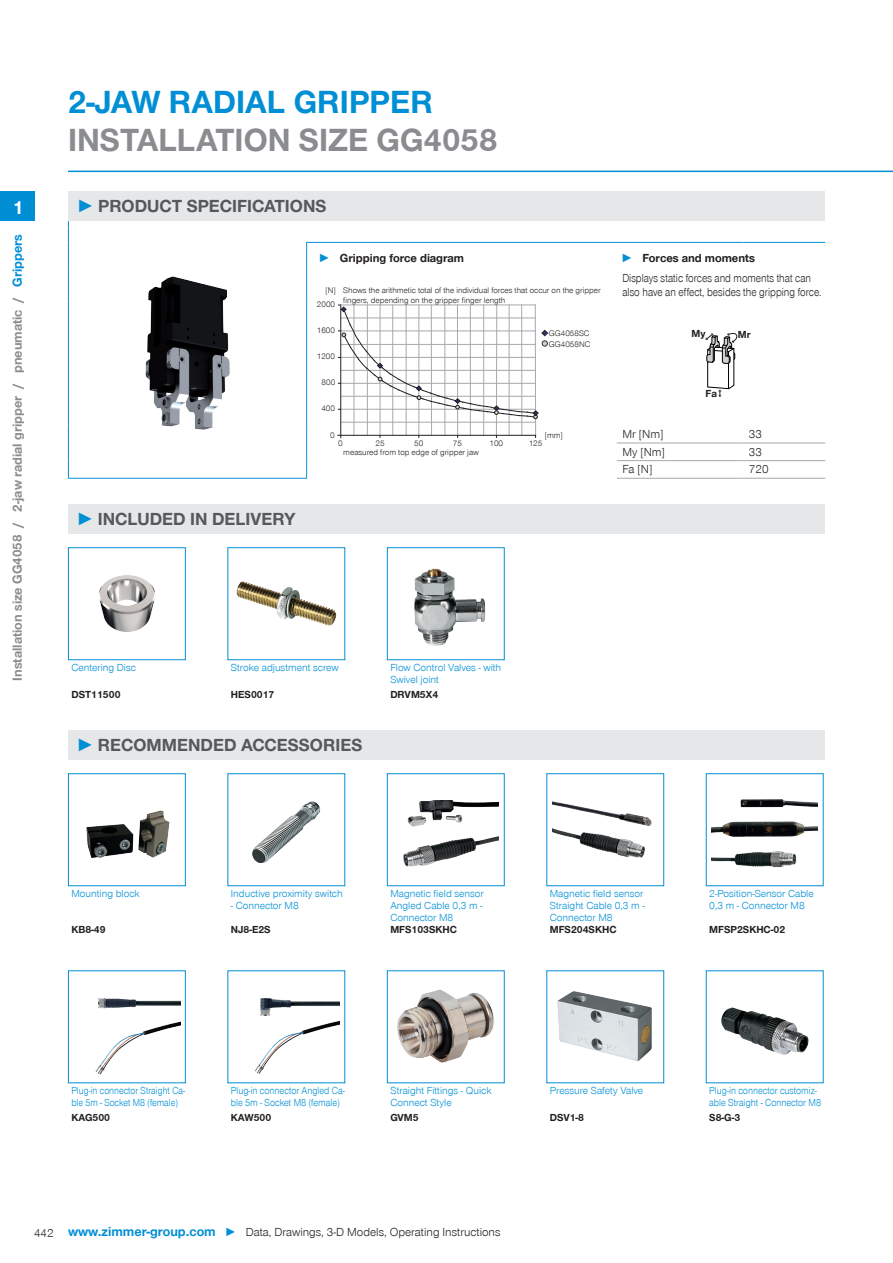
<style>
.page{position:relative;width:893px;height:1263px;background:#fff}
.page>*{position:absolute;margin:0;border:0;box-sizing:border-box;transform-origin:0 0}
.CB_AF_Headline_22_25{font:700 33px/37.5px "Zimmer Group Sans Global";color:#8a8c8f}
.CB_AF_Registerzahl{font:700 19.5px "Zimmer Group Sans";color:#fff}
.t1{font:700 18px "Zimmer Group Sans Global";color:#57585a}
.CB_AF_Inhaltsverzeic{font:700 13.5px "Zimmer Group Sans Global";color:#8a8c8f}
.CB_AF_Tabellentext_B{font:300 12px/13.5px "Zimmer Group Sans Global";color:#231f20;scale:.86 1}
.CB_AF_Seitenzahl_lin{font:300 12px "Zimmer Group Sans Global";color:#231f20}
.t2{font:700 12px "Zimmer Group Sans Global";color:#231f20}
.CB_AF_Tabellentext_B-2{font:300 12px "Zimmer Group Sans Global";color:#231f20}
.CB_AF_Text_7{font:300 10.5px/12px "Zimmer Group Sans Global";color:#008fd5}
.CB_AF_Text_7-2{font:300 10.5px/12px "Zimmer Group Sans Global";color:#008fd5;scale:.89 1}
.CB_AF_Text_7-3{font:700 10.5px "Zimmer Group Sans Global";color:#231f20}
.CB_AF_Text_7-4{font:300 10.5px/12px "Zimmer Group Sans Global";color:#008fd5;scale:.87 1}
.t3{font:700 10.5px "Zimmer Group Sans";color:#231f20}
.t4{font:300 8.4px/10.5px "Zimmer Group Sans Global";color:#231f20}
.s1{color:#008fd5}
.s2{font-family:"Zimmer Group Sans";color:#008fd5}
.s3{font-weight:700;font-size:13.5px;color:#008fd5}
</style>
<div class="page">
<hr style="left:68px;top:171px;width:825px;height:1px;background:#008fd5">
<div style="left:0;top:191px;width:34px;height:30px;background:#008fd5"></div>
<div style="left:68px;top:191px;width:757px;height:30px;background:#e6e7e9"></div>
<hr style="left:68px;top:478px;width:239px;height:1px;background:#008fd5">
<hr style="left:306px;top:242px;width:311px;height:1px;background:#008fd5">
<hr style="left:617px;top:242px;width:126px;height:1px;background:#008fd5">
<hr style="left:743px;top:242px;width:82px;height:1px;background:#008fd5">
<hr style="left:617px;top:443px;width:126px;height:1px;background:#a8a9ad">
<hr style="left:743px;top:443px;width:82px;height:1px;background:#a8a9ad">
<hr style="left:617px;top:460px;width:126px;height:1px;background:#a8a9ad">
<hr style="left:743px;top:460px;width:82px;height:1px;background:#a8a9ad">
<svg style="left:306px;top:243px;width:1px;height:27px"></svg>
<hr style="left:68px;top:270px;width:1px;height:32px;background:#008fd5">
<hr style="left:306px;top:270px;width:1px;height:32px;background:#008fd5">
<hr style="left:68px;top:302px;width:1px;height:123px;background:#008fd5">
<hr style="left:306px;top:302px;width:1px;height:123px;background:#008fd5">
<svg style="left:68px;top:425px;width:1px;height:53px"></svg>
<svg style="left:306px;top:425px;width:1px;height:53px"></svg>
<svg style="left:68px;top:221px;width:1px;height:49px"></svg>
<hr style="left:617px;top:478px;width:126px;height:1px;background:#a8a9ad">
<hr style="left:743px;top:478px;width:82px;height:1px;background:#a8a9ad">
<img style="left:146px;top:277px;width:83px;height:152px">
<hr style="left:535px;top:305px;width:1px;height:131px;background:#a8a9ad">
<hr style="left:341px;top:422px;width:195px;height:1px;background:#a8a9ad">
<hr style="left:354px;top:305px;width:1px;height:130px;background:#a8a9ad">
<hr style="left:367px;top:305px;width:1px;height:130px;background:#a8a9ad">
<hr style="left:380px;top:305px;width:1px;height:130px;background:#a8a9ad">
<hr style="left:406px;top:305px;width:1px;height:130px;background:#a8a9ad">
<hr style="left:419px;top:305px;width:1px;height:130px;background:#a8a9ad">
<hr style="left:431px;top:305px;width:1px;height:130px;background:#a8a9ad">
<hr style="left:457px;top:305px;width:1px;height:130px;background:#a8a9ad">
<hr style="left:470px;top:305px;width:1px;height:130px;background:#a8a9ad">
<hr style="left:483px;top:305px;width:1px;height:130px;background:#a8a9ad">
<hr style="left:509px;top:305px;width:1px;height:130px;background:#a8a9ad">
<hr style="left:521px;top:305px;width:1px;height:130px;background:#a8a9ad">
<hr style="left:392px;top:305px;width:1px;height:130px;background:#a8a9ad">
<hr style="left:445px;top:305px;width:1px;height:130px;background:#a8a9ad">
<hr style="left:496px;top:305px;width:1px;height:130px;background:#a8a9ad">
<hr style="left:338px;top:435px;width:198px;height:1px;background:#231f20">
<hr style="left:340px;top:305px;width:1px;height:133px;background:#231f20">
<svg style="left:338px;top:305px;width:210px;height:114px"></svg>
<svg style="left:705px;top:332px;width:33px;height:65px"></svg>
<div style="left:68px;top:730px;width:757px;height:30px;background:#e6e7e9"></div>
<svg style="left:68px;top:773px;width:118px;height:113px"></svg>
<svg style="left:227px;top:773px;width:119px;height:113px"></svg>
<svg style="left:387px;top:773px;width:118px;height:113px"></svg>
<svg style="left:546px;top:773px;width:118px;height:113px"></svg>
<svg style="left:705px;top:773px;width:119px;height:113px"></svg>
<svg style="left:68px;top:970px;width:118px;height:113px"></svg>
<svg style="left:227px;top:970px;width:119px;height:113px"></svg>
<svg style="left:387px;top:970px;width:118px;height:113px"></svg>
<svg style="left:546px;top:970px;width:118px;height:113px"></svg>
<svg style="left:705px;top:970px;width:119px;height:113px"></svg>
<div style="left:68px;top:504px;width:757px;height:30px;background:#e6e7e9"></div>
<svg style="left:68px;top:547px;width:118px;height:113px"></svg>
<svg style="left:227px;top:547px;width:119px;height:113px"></svg>
<svg style="left:387px;top:547px;width:118px;height:113px"></svg>
<p class="CB_AF_Registerzahl" style="left:13px;top:195px;width:12px">1</p>
<p class="CB_AF_Inhaltsverzeic" style="left:9px;top:681px;width:448px;rotate:-90deg">Installation size GG4058 / 2-jaw radial gripper / pneumatic / <span class="s1">Grippers</span></p>
<p class="CB_AF_Headline_22_25" style="left:68px;top:83px;width:431px"><span class="s1">2-JAW RADIAL GRIPPER<br></span>INSTALLATION SIZE GG4058</p>
<p class="t1" style="left:77px;top:195px;width:251px"><span class="s2">►</span> PRODUCT SPECIFICATIONS</p>
<p class="t2" style="left:319px;top:250px;width:147px"><span class="s1">►</span> Gripping force diagram</p>
<p class="t2" style="left:621px;top:250px;width:135px"><span class="s2">►</span> Forces and moments</p>
<p class="t4" style="left:326px;top:285px;width:12px">[N]</p>
<p class="CB_AF_Tabellentext_B" style="left:622px;top:271px;width:233px">Displays static forces and moments that can also have an effect, besides the gripping force.</p>
<p class="t4" style="left:343px;top:285px;width:259px;line-height:10.1px">Shows the arithmetic total of the individual forces that occur on the gripper fingers, depending on the gripper finger length</p>
<p class="t4" style="left:317px;top:299px;width:20px">2000</p>
<p class="t1" style="left:77px;top:508px;width:220px"><span class="s2">►</span> INCLUDED IN DELIVERY</p>
<p class="t4" style="left:317px;top:325px;width:20px">1600</p>
<p class="t4" style="left:317px;top:351px;width:20px">1200</p>
<p class="t4" style="left:322px;top:377px;width:15px">800</p>
<p class="t4" style="left:321px;top:403px;width:15px">400</p>
<p class="t4" style="left:330px;top:429px;width:6px">0</p>
<p class="t4" style="left:338px;top:438px;width:6px">0</p>
<p class="t4" style="left:549px;top:328px;width:43px">GG4058SC<br>GG4058NC</p>
<p class="t4" style="left:545px;top:430px;width:20px">[mm]</p>
<p class="t4" style="left:489px;top:438px;width:15px">100</p>
<p class="t4" style="left:375px;top:438px;width:11px">25</p>
<p class="t4" style="left:414px;top:438px;width:11px">50</p>
<p class="t4" style="left:453px;top:438px;width:11px">75</p>
<p class="t4" style="left:529px;top:438px;width:15px">125</p>
<p class="t4" style="left:343px;top:447px;width:137px">measured from top edge of gripper jaw</p>
<p class="t3" style="left:691px;top:327px;width:16px">My</p>
<p class="t3" style="left:738px;top:327px;width:14px">Mr</p>
<p class="t3" style="left:705px;top:386px;width:13px">Fa</p>
<p class="CB_AF_Tabellentext_B-2" style="left:622px;top:427px;width:43px">Mr [Nm]</p>
<p class="CB_AF_Tabellentext_B-2" style="left:749px;top:427px;width:15px">33</p>
<p class="CB_AF_Tabellentext_B-2" style="left:622px;top:445px;width:44px">My [Nm]</p>
<p class="CB_AF_Tabellentext_B-2" style="left:749px;top:445px;width:15px">33</p>
<p class="CB_AF_Tabellentext_B-2" style="left:622px;top:462px;width:32px">Fa [N]</p>
<p class="CB_AF_Tabellentext_B-2" style="left:749px;top:462px;width:21px">720</p>
<p class="CB_AF_Text_7" style="left:71px;top:662px;width:66px">Centering Disc</p>
<p class="CB_AF_Text_7" style="left:231px;top:662px;width:109px">Stroke adjustment screw</p>
<p class="CB_AF_Text_7" style="left:390px;top:662px;width:112px">Flow Control Valves - with<br>Swivel joint</p>
<p class="CB_AF_Text_7-3" style="left:71px;top:688px;width:51px">DST11500</p>
<p class="CB_AF_Text_7-3" style="left:231px;top:688px;width:45px">HES0017</p>
<p class="CB_AF_Text_7-3" style="left:390px;top:688px;width:49px">DRVM5X4</p>
<p class="t1" style="left:77px;top:734px;width:287px"><span class="s2">►</span> RECOMMENDED ACCESSORIES</p>
<p class="CB_AF_Text_7" style="left:71px;top:888px;width:70px">Mounting block</p>
<p class="CB_AF_Text_7" style="left:231px;top:888px;width:113px">Inductive proximity switch</p>
<p class="CB_AF_Text_7" style="left:231px;top:900px;width:69px">- Connector M8</p>
<p class="CB_AF_Text_7" style="left:390px;top:888px;width:95px">Magnetic field sensor<br>Angled Cable 0,3 m -<br>Connector M8</p>
<p class="CB_AF_Text_7" style="left:550px;top:888px;width:96px">Magnetic field sensor<br>Straight Cable 0,3 m -<br>Connector M8</p>
<p class="CB_AF_Text_7" style="left:709px;top:888px;width:106px">2-Position-Sensor Cable<br>0,3 m - Connector M8</p>
<p class="CB_AF_Text_7-3" style="left:71px;top:924px;width:36px">KB8-49</p>
<p class="CB_AF_Text_7-3" style="left:231px;top:924px;width:41px">NJ8-E2S</p>
<p class="CB_AF_Text_7-3" style="left:390px;top:924px;width:68px">MFS103SKHC</p>
<p class="CB_AF_Text_7-3" style="left:550px;top:924px;width:68px">MFS204SKHC</p>
<p class="CB_AF_Text_7-3" style="left:709px;top:924px;width:77px">MFSP2SKHC-02</p>
<p class="CB_AF_Text_7-4" style="left:71px;top:1085px;width:132px">Plug-in connector Straight Ca&shy;ble 5m - Socket M8 (female)</p>
<p class="CB_AF_Text_7-2" style="left:231px;top:1085px;width:129px">Plug-in connector Angled Ca&shy;ble 5m - Socket M8 (female)</p>
<p class="CB_AF_Text_7" style="left:390px;top:1085px;width:103px">Straight Fittings - Quick<br>Connect Style</p>
<p class="CB_AF_Text_7" style="left:550px;top:1085px;width:95px">Pressure Safety Valve</p>
<p class="CB_AF_Text_7-2" style="left:709px;top:1085px;width:127px">Plug-in connector customiz&shy;able Straight - Connector M8</p>
<p class="CB_AF_Text_7-3" style="left:71px;top:1111px;width:40px">KAG500</p>
<p class="CB_AF_Text_7-3" style="left:231px;top:1111px;width:42px">KAW500</p>
<p class="CB_AF_Text_7-3" style="left:390px;top:1111px;width:30px">GVM5</p>
<p class="CB_AF_Text_7-3" style="left:550px;top:1111px;width:36px">DSV1-8</p>
<p class="CB_AF_Text_7-3" style="left:709px;top:1111px;width:32px">S8-G-3</p>
<p class="CB_AF_Seitenzahl_lin" style="left:34px;top:1226px;width:21px">442</p>
<p class="CB_AF_Seitenzahl_lin" style="left:68px;top:1225px;width:434px"><span class="s3">www.zimmer-group.com</span> <span class="s1">►</span> Data, Drawings, 3-D Models, Operating Instructions</p>
</div>
